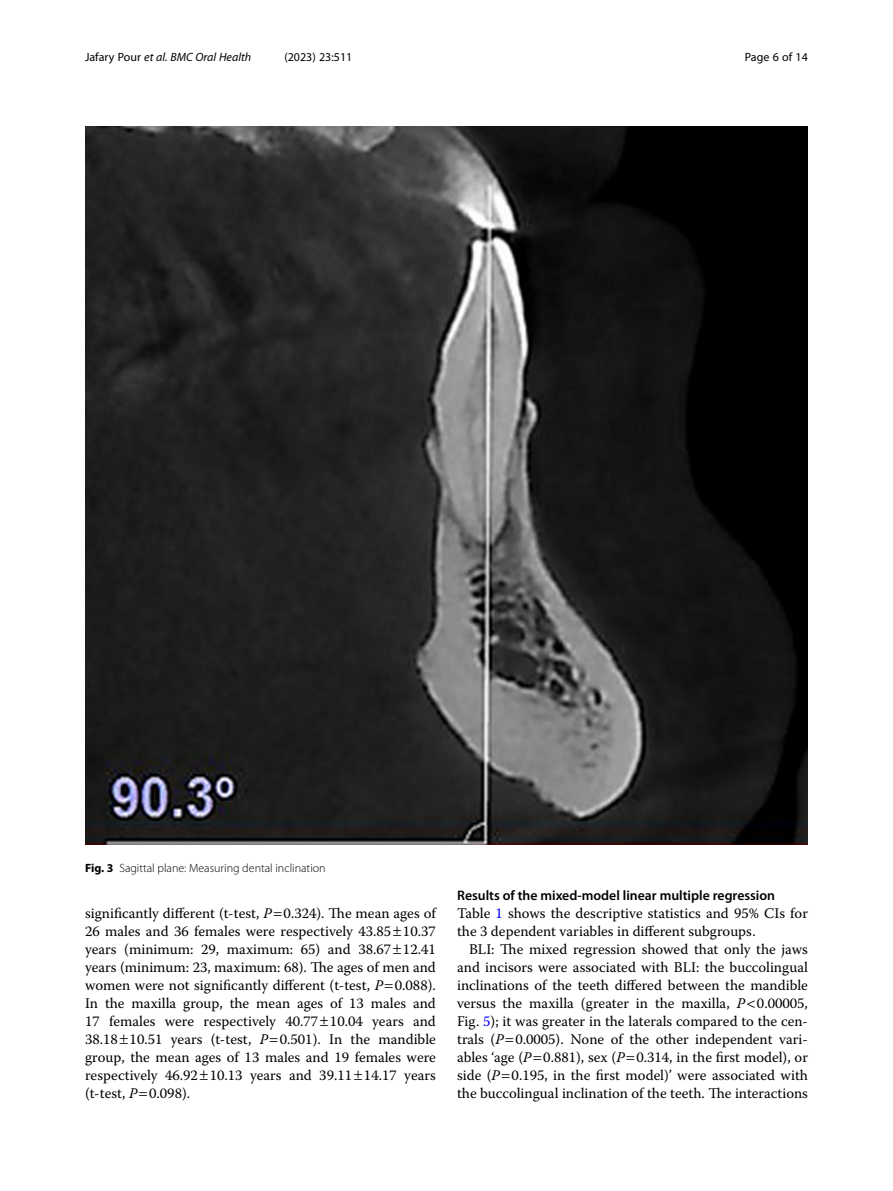
<style>
.page{position:relative;width:893px;height:1191px;background:#fff}
.page>*{position:absolute;margin:0;border:0;box-sizing:border-box;transform-origin:0 0}
.Body_Text{font:14.7px/18px "Warnock Pro";color:#000;text-align:justify}
.Body_Text_Indent{font:14.7px/18px "Warnock Pro";color:#000;text-align:justify}
.Head_2{font:600 13.8px "Myriad Pro";color:#000}
.Figure_Caption{font:300 12px "Myriad Pro";color:#000}
.t1{font:italic 12px "Myriad Pro";color:#000}
.t2{font:12px "Myriad Pro";color:#000}
.s1{font-style:normal}
.s2{font-weight:700}
.s3{font-style:italic}
.s4{color:#00f}
</style>
<div class="page">
<img style="left:85px;top:126px;width:723px;height:718px">
<p class="t1" style="left:85px;top:50px;width:168px"><span class="s1">Jafary Pour</span> et al. BMC Oral Health</p>
<p class="t2" style="left:284px;top:50px;width:70px">(2023) 23:511</p>
<p class="t2" style="left:745px;top:50px;width:65px">Page 6 of 14</p>
<p class="Figure_Caption" style="left:85px;top:861px;width:242px"><span class="s2">Fig. 3</span> Sagittal plane: Measuring dental inclination</p>
<p class="Body_Text" style="left:85px;top:904px;width:352px">significantly different (t-test, <span class="s3">P</span> 0.324). The mean ages of 26 males and 36 females were respectively 43.85 10.37 years (minimum: 29, maximum: 65) and 38.67 12.41 years (minimum: 23, maximum: 68). The ages of men and women were not significantly different (t-test, <span class="s3">P</span> 0.088).<br>In the maxilla group, the mean ages of 13 males and 17 females were respectively 40.77 10.04 years and 38.18 10.51 years (t-test, <span class="s3">P</span> 0.501). In the mandible group, the mean ages of 13 males and 19 females were respectively 46.92 10.13 years and 39.11 14.17 years (t-test, <span class="s3">P</span> 0.098).</p>
<p class="Head_2" style="left:457px;top:887px;width:320px">Results of the mixed-model linear multiple regression</p>
<p class="Body_Text" style="left:457px;top:904px;width:352px">Table <span class="s4">1</span> shows the descriptive statistics and 95% CIs for the 3 dependent variables in different subgroups.</p>
<p class="Body_Text_Indent" style="left:457px;top:940px;width:352px;text-indent:12px">BLI: The mixed regression showed that only the jaws and incisors were associated with BLI: the buccolingual inclinations of the teeth differed between the mandible versus the maxilla (greater in the maxilla, <span class="s3">P</span> 0.00005, Fig. <span class="s4">5</span>); it was greater in the laterals compared to the cen&shy;trals (<span class="s3">P</span> 0.0005). None of the other independent vari&shy;ables ‘age (<span class="s3">P</span> 0.881), sex (<span class="s3">P</span> 0.314, in the first model), or side (<span class="s3">P</span> 0.195, in the first model)’ were associated with the buccolingual inclination of the teeth. The interactions</p>
</div>
